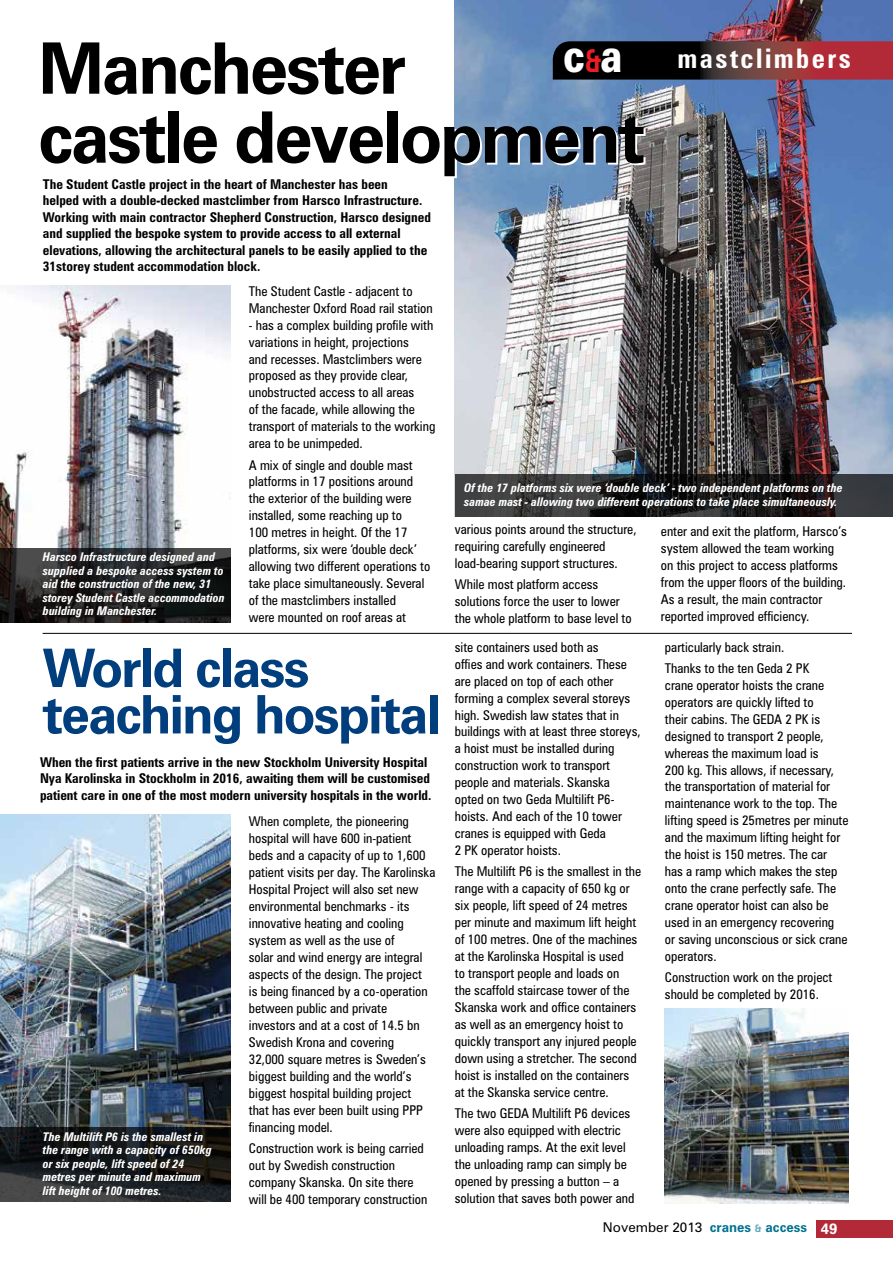
<style>
.page{position:relative;width:893px;height:1263px;background:#fff}
.page>*{position:absolute;margin:0;border:0;box-sizing:border-box;transform-origin:0 0}
.t1{font:700 71.25px/69px "Zurich BT";letter-spacing:-.04em;color:#000}
.t2{font:700 53.25px/46.3px "Zurich BT";letter-spacing:-.04em;color:#003e7e}
.t3{font:700 condensed 27px "Zurich BT";letter-spacing:.09em;color:#fff}
.t4{font:condensed 13.5px/17px "Zurich BT";color:#000}
.t5{font:700 condensed 13.5px/16.5px "Zurich BT";color:#000}
.t6{font:13.5px "Zurich BT";color:#000}
.t7{font:italic 700 condensed 12px/13.5px "Zurich BT";color:#fff}
.s1{font-weight:900;font-stretch:normal;font-size:45.9px}
.s2{font-stretch:normal;font-size:31.65px;color:#ed1d24}
.s3{font-weight:700;color:#00728f}
.s4{font-weight:700;font-size:10.5px;color:#66aabc}
.s5{font-weight:700;font-size:15px;color:#fff}
</style>
<div class="page">
<img style="left:455px;top:0;width:438px;height:474px">
<div style="left:816px;top:1220px;width:77px;height:17px;background:#b22a37"></div>
<svg style="left:553px;top:41px;width:340px;height:39px;background:#4f2023"></svg>
<img style="left:1px;top:285px;width:229px;height:263px">
<svg style="left:455px;top:474px;width:438px;height:43px;background:#282829"></svg>
<hr style="left:43px;top:633px;width:809px;height:1px;background:#000">
<svg style="left:1px;top:548px;width:229px;height:75px;background:#212121"></svg>
<img style="left:1px;top:814px;width:229px;height:313px">
<img style="left:665px;top:1008px;width:183px;height:195px">
<svg style="left:1px;top:1127px;width:229px;height:75px;background:#1c1f20"></svg>
<img style="left:0;top:0;width:1px;height:1263px">
<h1 class="t1" style="left:38px;top:33px;width:609px">Manchester<br>castle development</h1>
<h3 class="t3" style="left:563px;top:42px;width:289px"><span class="s1">c</span><span class="s2">&amp;</span><span class="s1">a</span> mastclimbers</h3>
<p class="t5" style="left:43px;top:175px;width:389px">The Student Castle project in the heart of Manchester has been<br>helped with a double-decked mastclimber from Harsco Infrastructure.<br>Working with main contractor Shepherd Construction, Harsco designed and supplied the bespoke system to provide access to all external elevations, allowing the architectural panels to be easily applied to the 31storey student accommodation block.</p>
<p class="t7" style="left:43px;top:550px;width:183px">Harsco Infrastructure designed and supplied a bespoke access system to aid the construction of the new, 31 storey Student Castle accommodation building in Manchester.</p>
<p class="t4" style="left:249px;top:282px;width:185px">The Student Castle - adjacent to<br>Manchester Oxford Road rail station</p>
<p class="t4" style="left:249px;top:316px;width:188px">- has a complex building profile with variations in height, projections<br>and recesses. Mastclimbers were proposed as they provide clear, unobstructed access to all areas<br>of the facade, while allowing the transport of materials to the working area to be unimpeded.</p>
<p class="t4" style="left:249px;top:456px;width:183px">A mix of single and double mast platforms in 17 positions around the exterior of the building were installed, some reaching up to<br>100 metres in height. Of the 17 platforms, six were ‘double deck’ allowing two different operations to take place simultaneously. Several of the mastclimbers installed<br>were mounted on roof areas at</p>
<h2 class="t2" style="left:43px;top:644px;width:400px">World class teaching hospital</h2>
<p class="t5" style="left:40px;top:754px;width:393px">When the first patients arrive in the new Stockholm University Hospital<br>Nya Karolinska in Stockholm in 2016, awaiting them will be customised patient care in one of the most modern university hospitals in the world.</p>
<p class="t4" style="left:249px;top:813px;width:188px">When complete, the pioneering hospital will have 600 in-patient beds and a capacity of up to 1,600 patient visits per day. The Karolinska<br>Hospital Project will also set new environmental benchmarks - its innovative heating and cooling system as well as the use of<br>solar and wind energy are integral aspects of the design. The project<br>is being financed by a co-operation between public and private investors and at a cost of 14.5 bn<br>Swedish Krona and covering<br>32,000 square metres is Sweden’s biggest building and the world’s biggest hospital building project<br>that has ever been built using PPP financing model.</p>
<p class="t4" style="left:249px;top:1139px;width:180px">Construction work is being carried out by Swedish construction company Skanska. On site there will be 400 temporary construction</p>
<p class="t7" style="left:43px;top:1129px;width:170px">The Multilift P6 is the smallest in the range with a capacity of 650kg or six people, lift speed of 24 metres per minute and maximum lift height of 100 metres.</p>
<p class="t7" style="left:464px;top:481px;width:380px">Of the 17 platforms six were ‘double deck’ - two independent platforms on the samae mast - allowing two different operations to take place simultaneously.</p>
<p class="t4" style="left:455px;top:521px;width:183px">various points around the structure, requiring carefully engineered load-bearing support structures.</p>
<p class="t4" style="left:455px;top:576px;width:178px">While most platform access solutions force the user to lower the whole platform to base level to</p>
<p class="t4" style="left:455px;top:638px;width:187px">site containers used both as<br>offies and work containers. These are placed on top of each other forming a complex several storeys high. Swedish law states that in buildings with at least three storeys, a hoist must be installed during construction work to transport people and materials. Skanska opted on two Geda Multilift P6- hoists. And each of the 10 tower cranes is equipped with Geda<br>2 PK operator hoists.</p>
<p class="t4" style="left:455px;top:863px;width:188px">The Multilift P6 is the smallest in the range with a capacity of 650 kg or six people, lift speed of 24 metres per minute and maximum lift height of 100 metres. One of the machines at the Karolinska Hospital is used<br>to transport people and loads on<br>the scaffold staircase tower of the Skanska work and office containers as well as an emergency hoist to quickly transport any injured people down using a stretcher. The second hoist is installed on the containers at the Skanska service centre.</p>
<p class="t4" style="left:455px;top:1105px;width:181px">The two GEDA Multilift P6 devices were also equipped with electric unloading ramps. At the exit level the unloading ramp can simply be opened by pressing a button – a solution that saves both power and</p>
<p class="t4" style="left:661px;top:522px;width:187px">enter and exit the platform, Harsco’s system allowed the team working on this project to access platforms from the upper floors of the building.<br>As a result, the main contractor reported improved efficiency.</p>
<p class="t4" style="left:665px;top:636px;width:146px;line-height:21.1px">particularly back strain.<br>Thanks to the ten Geda 2 PK</p>
<p class="t4" style="left:665px;top:676px;width:185px">crane operator hoists the crane operators are quickly lifted to<br>their cabins. The GEDA 2 PK is designed to transport 2 people, whereas the maximum load is<br>200 kg. This allows, if necessary, the transportation of material for maintenance work to the top. The lifting speed is 25metres per minute and the maximum lifting height for the hoist is 150 metres. The car<br>has a ramp which makes the step onto the crane perfectly safe. The crane operator hoist can also be used in an emergency recovering<br>or saving unconscious or sick crane operators.</p>
<p class="t4" style="left:665px;top:969px;width:169px">Construction work on the project should be completed by 2016.</p>
<p class="t6" style="left:603px;top:1219px;width:236px">November 2013 <span class="s3">cranes</span> <span class="s4">&amp;</span> <span class="s3">access</span> <span class="s5">49</span></p>
</div>
